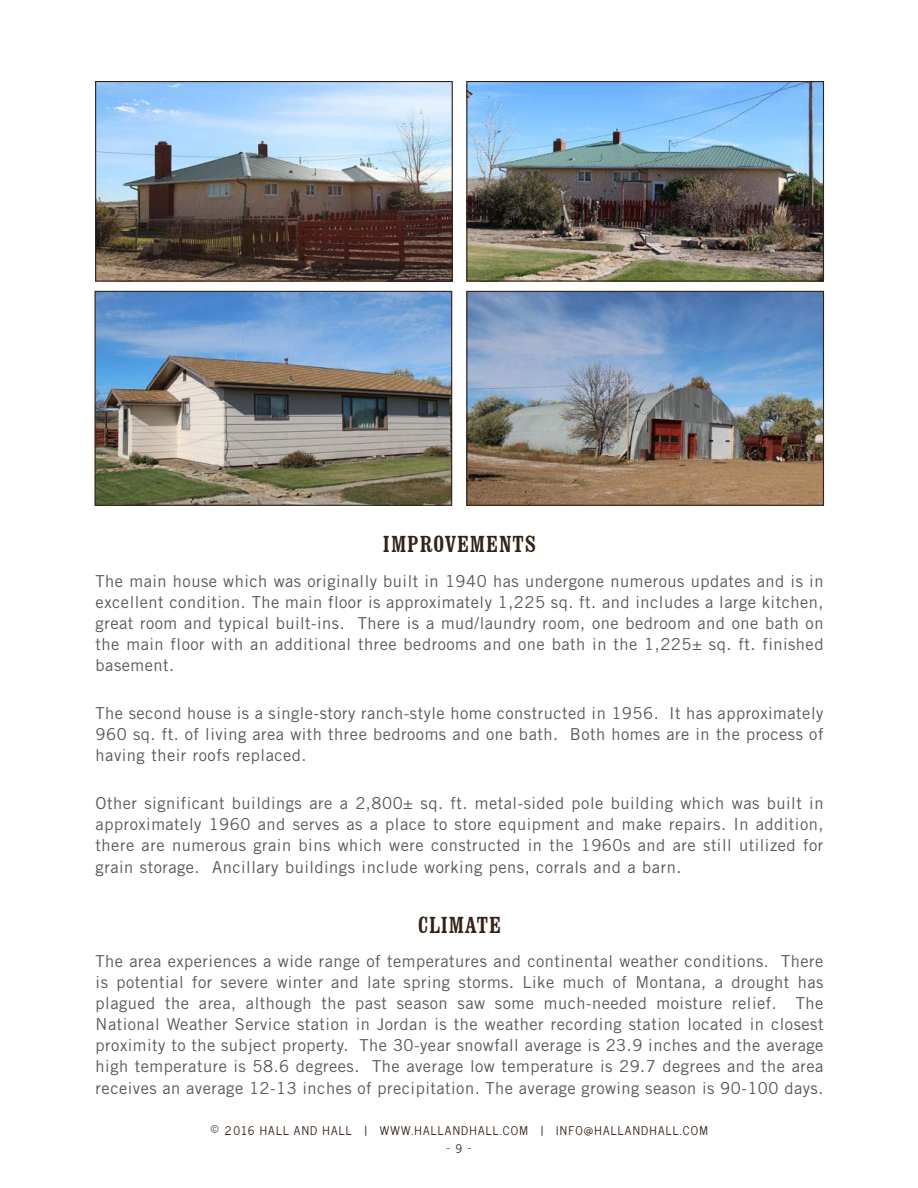
<style>
.page{position:relative;width:918px;height:1188px;background:#fff}
.page>*{position:absolute;margin:0;border:0;box-sizing:border-box;transform-origin:0 0}
.t1{font:condensed 24px "Clarendon BT";letter-spacing:.04em;color:#342117}
.t2{font:16.5px/21px "Trade Gothic LT Std";letter-spacing:.03em;color:#58595b;text-align:justify}
.t3{font:12px "News Cycle";letter-spacing:.1em;color:#342117}
.s1{font-size:16.5px}
</style>
<div class="page">
<img style="left:97px;top:83px;width:354px;height:197px">
<div style="left:95px;top:81px;width:358px;height:201px;border:1px solid #342117"></div>
<img style="left:468px;top:83px;width:354px;height:197px">
<div style="left:466px;top:81px;width:358px;height:201px;border:1px solid #342117"></div>
<img style="left:96px;top:293px;width:354px;height:211px">
<div style="left:94px;top:291px;width:358px;height:215px;border:1px solid #342117"></div>
<img style="left:468px;top:293px;width:354px;height:211px">
<div style="left:466px;top:291px;width:358px;height:215px;border:1px solid #342117"></div>
<h1 class="t1" style="left:383px;top:529px;width:155px">IMPROVEMENTS</h1>
<p class="t2" style="left:96px;top:570px;width:729px">The main house which was originally built in 1940 has undergone numerous updates and is in excellent condition. The main floor is approximately 1,225 sq. ft. and includes a large kitchen, great room and typical built-ins. There is a mud/laundry room, one bedroom and one bath on the main floor with an additional three bedrooms and one bath in the 1,225± sq. ft. finished basement.</p>
<p class="t2" style="left:96px;top:702px;width:729px">The second house is a single-story ranch-style home constructed in 1956. It has approximately 960 sq. ft. of living area with three bedrooms and one bath. Both homes are in the process of having their roofs replaced.</p>
<p class="t2" style="left:96px;top:792px;width:729px;line-height:21.5px">Other significant buildings are a 2,800± sq. ft. metal-sided pole building which was built in approximately 1960 and serves as a place to store equipment and make repairs. In addition, there are numerous grain bins which were constructed in the 1960s and are still utilized for grain storage. Ancillary buildings include working pens, corrals and a barn.</p>
<h1 class="t1" style="left:418px;top:910px;width:84px">CLIMATE</h1>
<p class="t2" style="left:96px;top:951px;width:729px">The area experiences a wide range of temperatures and continental weather conditions. There is potential for severe winter and late spring storms. Like much of Montana, a drought has plagued the area, although the past season saw some much-needed moisture relief. The National Weather Service station in Jordan is the weather recording station located in closest proximity to the subject property. The 30-year snowfall average is 23.9 inches and the average high temperature is 58.6 degrees. The average low temperature is 29.7 degrees and the area receives an average 12-13 inches of precipitation. The average growing season is 90-100 days.</p>
<p class="t3" style="left:210px;top:1120px;width:499px"><span class="s1">©</span> 2016 HALL AND HALL | WWW.HALLANDHALL.COM | INFO@HALLANDHALL.COM</p>
<p class="t3" style="left:446px;top:1138px;width:26px">— 9 –</p>
</div>
